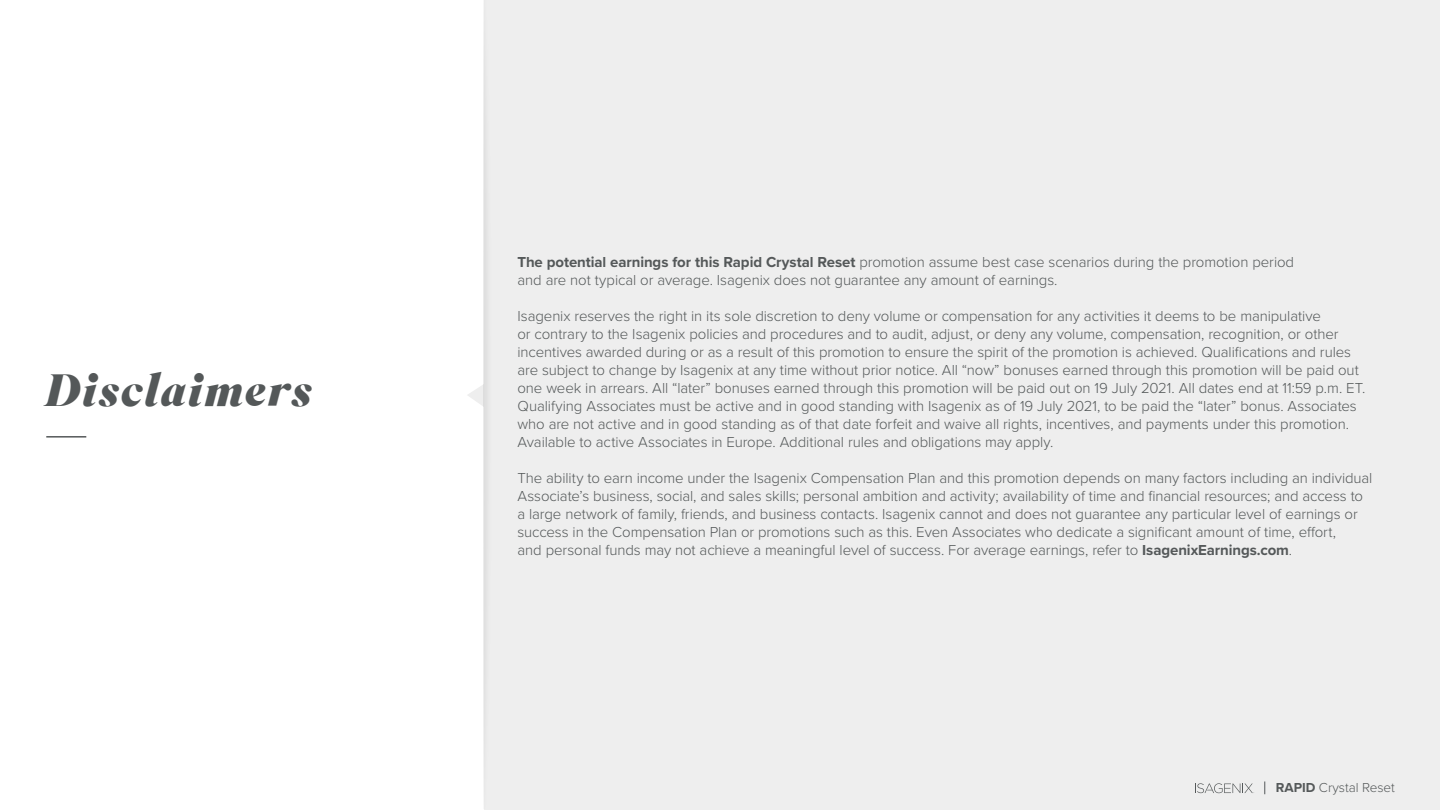
<style>
.page{position:relative;width:1440px;height:810px;background:#fff}
.page>*{position:absolute;margin:0;border:0;box-sizing:border-box;transform-origin:0 0}
.t1{font:italic 900 45px "Superior Title";letter-spacing:.04em;color:#545859}
.t2{font:300 15px/18px "Proxima Nova";letter-spacing:-.005em;color:#545859}
.t3{font:300 13.5px "Proxima Nova";color:#545859}
.s1{font-weight:700}
</style>
<div class="page">
<div style="left:468px;top:0;width:972px;height:810px;background:#eee"></div>
<hr style="left:46px;top:436px;width:40px;height:2px;background:#545859">
<img style="left:484px;top:0;width:15px;height:808px">
<svg style="left:1195px;top:783px;width:60px;height:10px"></svg>
<svg style="left:1264px;top:782px;width:1px;height:12px"></svg>
<h1 class="t1" style="left:45px;top:364px;width:268px">Disclaimers</h1>
<p class="t2" style="left:518px;top:252px;width:778px"><span class="s1">The potential earnings for this Rapid Crystal Reset</span> promotion assume best case scenarios during the promotion period and are not typical or average. Isagenix does not guarantee any amount of earnings.</p>
<p class="t2" style="left:518px;top:306px;width:849px">Isagenix reserves the right in its sole discretion to deny volume or compensation for any activities it deems to be manipulative<br>or contrary to the Isagenix policies and procedures and to audit, adjust, or deny any volume, compensation, recognition, or other incentives awarded during or as a result of this promotion to ensure the spirit of the promotion is achieved. Qualifications and rules are subject to change by Isagenix at any time without prior notice. All “now” bonuses earned through this promotion will be paid out one week in arrears. All “later” bonuses earned through this promotion will be paid out on 19 July 2021. All dates end at 11:59 p.m. ET.<br>Qualifying Associates must be active and in good standing with Isagenix as of 19 July 2021, to be paid the “later” bonus. Associates who are not active and in good standing as of that date forfeit and waive all rights, incentives, and payments under this promotion.<br>Available to active Associates in Europe. Additional rules and obligations may apply.</p>
<p class="t2" style="left:518px;top:468px;width:857px">The ability to earn income under the Isagenix Compensation Plan and this promotion depends on many factors including an individual Associate’s business, social, and sales skills; personal ambition and activity; availability of time and financial resources; and access to a large network of family, friends, and business contacts. Isagenix cannot and does not guarantee any particular level of earnings or success in the Compensation Plan or promotions such as this. Even Associates who dedicate a significant amount of time, effort,<br>and personal funds may not achieve a meaningful level of success. For average earnings, refer to <span class="s1">IsagenixEarnings.com</span>.</p>
<p class="t3" style="left:1276px;top:778px;width:121px"><span class="s1">RAPID</span> Crystal Reset</p>
</div>
